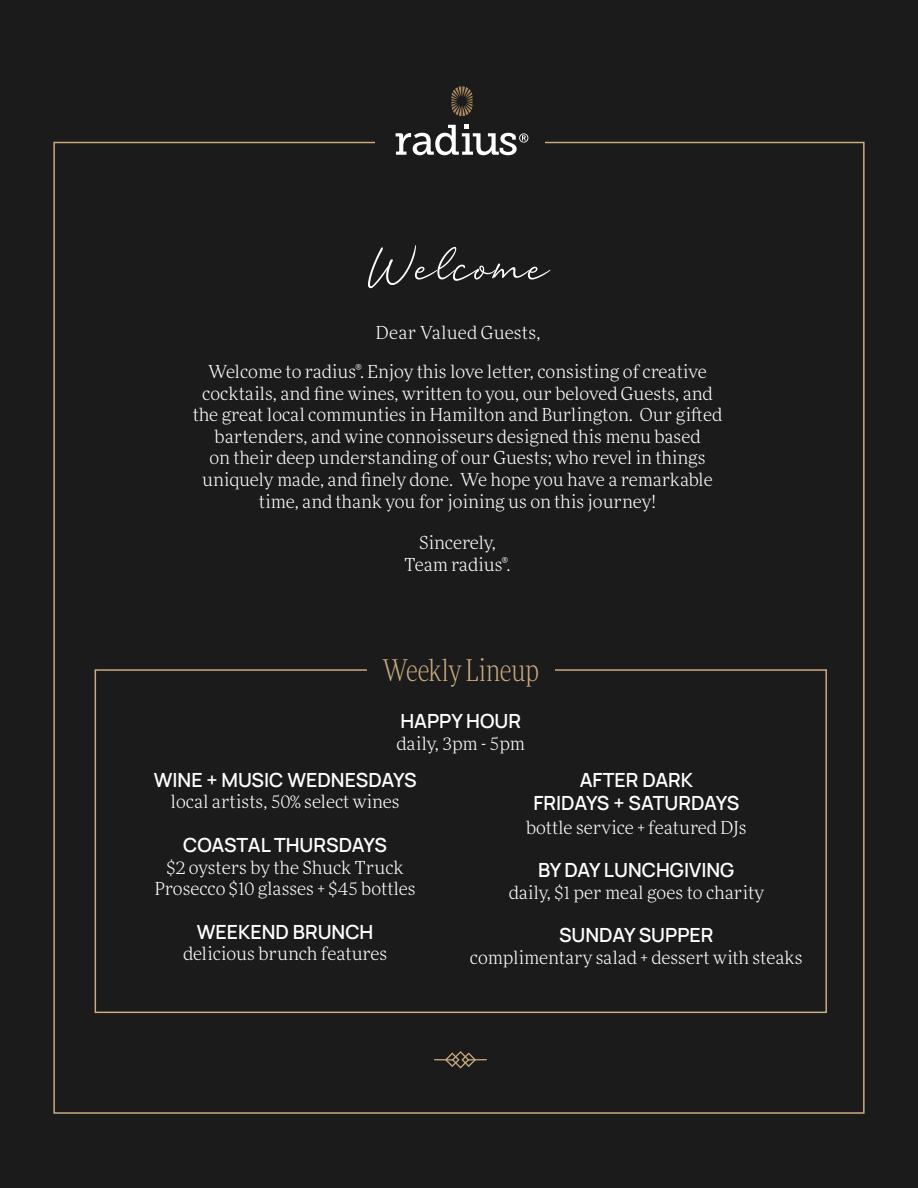
<style>
.page{position:relative;width:918px;height:1188px;background:#1b1b1b}
.page>*{position:absolute;margin:0;border:0;box-sizing:border-box;transform-origin:0 0}
.Menu_item_title_copy{font:54px "Citraloka";letter-spacing:.01em;color:#fff}
.Menu_subheading{font:300 condensed 30px "More Pro";color:#c9ab81}
.Menu_subheadings_cop{font:600 19.5px/23.4px "Manrope";color:#fff;text-align:center}
.Menu_item_descriptio{font:300 18px/21.6px "More Pro";color:#fff;text-align:center}
.Menu_subheadings_cop-2{font:300 18px "More Pro";color:#fff}
.Menu_item_title_copy-2{font:300 18px "More Pro";letter-spacing:.01em;color:#fff}
</style>
<div class="page">
<svg style="left:451px;top:86px;width:21px;height:30px"></svg>
<svg style="left:396px;top:125px;width:132px;height:30px"></svg>
<svg style="left:434px;top:1051px;width:53px;height:18px"></svg>
<div style="left:95px;top:669px;width:732px;height:344px;border:2px solid #c9ab81"></div>
<div style="left:367px;top:657px;width:188px;height:37px;background:#1b1b1b"></div>
<p class="Menu_item_title_copy" style="left:368px;top:240px;width:184px">Welcome</p>
<p class="Menu_item_title_copy-2" style="left:376px;top:321px;width:166px">Dear Valued Guests,</p>
<p class="Menu_item_descriptio" style="left:193px;top:360px;width:531px">Welcome to radius®. Enjoy this love letter, consisting of creative cocktails, and fine wines, written to you, our beloved Guests, and the great local communties in Hamilton and Burlington. Our gifted bartenders, and wine connoisseurs designed this menu based<br>on their deep understanding of our Guests; who revel in things uniquely made, and finely done. We hope you have a remarkable time, and thank you for joining us on this journey!</p>
<p class="Menu_item_descriptio" style="left:405px;top:532px;width:107px">Sincerely,<br>Team radius®.</p>
<p class="Menu_subheading" style="left:382px;top:652px;width:158px">Weekly Lineup</p>
<p class="Menu_subheadings_cop" style="left:400px;top:708px;width:122px">HAPPY HOUR</p>
<p class="Menu_item_descriptio" style="left:397px;top:732px;width:130px">daily, 3pm - 5pm</p>
<p class="Menu_subheadings_cop" style="left:154px;top:766px;width:264px">WINE + MUSIC WEDNESDAYS</p>
<p class="Menu_item_descriptio" style="left:171px;top:791px;width:231px">local artists, 50% select wines</p>
<p class="Menu_subheadings_cop" style="left:183px;top:832px;width:205px">COASTAL THURSDAYS</p>
<p class="Menu_item_descriptio" style="left:155px;top:856px;width:262px">$2 oysters by the Shuck Truck<br>Prosecco $10 glasses + $45 bottles</p>
<p class="Menu_subheadings_cop" style="left:197px;top:919px;width:178px">WEEKEND BRUNCH</p>
<p class="Menu_item_descriptio" style="left:183px;top:943px;width:206px">delicious brunch features</p>
<p class="Menu_subheadings_cop" style="left:533px;top:766px;width:208px">AFTER DARK<br>FRIDAYS + SATURDAYS</p>
<p class="Menu_item_descriptio" style="left:526px;top:816px;width:222px">bottle service + featured DJs</p>
<p class="Menu_subheadings_cop" style="left:538px;top:857px;width:198px">BY DAY LUNCHGIVING</p>
<p class="Menu_item_descriptio" style="left:509px;top:881px;width:257px">daily, $1 per meal goes to charity</p>
<p class="Menu_subheadings_cop" style="left:559px;top:922px;width:156px">SUNDAY SUPPER</p>
<p class="Menu_subheadings_cop-2" style="left:470px;top:946px;width:334px">complimentary salad + dessert with steaks</p>
</div>
